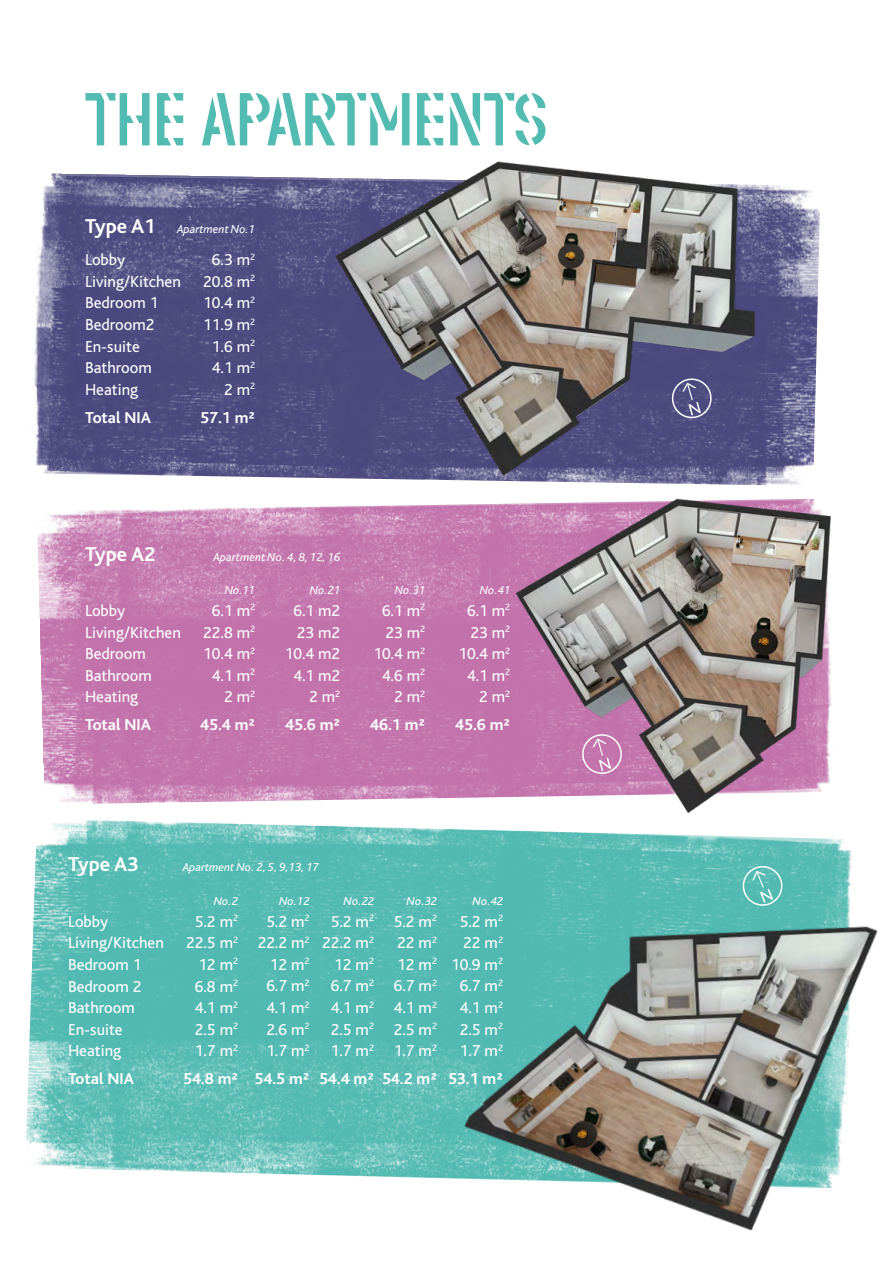
<style>
.page{position:relative;width:893px;height:1263px;background:#fff}
.page>*{position:absolute;margin:0;border:0;box-sizing:border-box;transform-origin:0 0}
.t1{font:75px "Stenciletta";color:#52bbb2}
.t2{font:700 21px "Bliss";color:#fff}
.t3{font:16.5px "Bliss";color:#fff}
.t4{font:700 16.5px "Bliss";color:#fff}
.t5{font:italic 12px "Bliss";color:#fff}
.s1{font-weight:700;font-style:normal;font-size:21px}
</style>
<div class="page">
<img style="left:32px;top:173px;width:788px;height:312px">
<img style="left:37px;top:504px;width:416px;height:300px">
<img style="left:26px;top:820px;width:829px;height:358px">
<img style="left:436px;top:889px;width:442px;height:342px">
<img style="left:453px;top:498px;width:402px;height:333px">
<img style="left:328px;top:161px;width:454px;height:325px">
<svg style="left:581px;top:733px;width:42px;height:42px;background:#cc89b9"></svg>
<svg style="left:670px;top:377px;width:43px;height:43px;background:#686692"></svg>
<svg style="left:741px;top:864px;width:43px;height:43px;background:#6ec4bd"></svg>
<h1 class="t1" style="left:85px;top:80px;width:464px">THE APARTMENTS</h1>
<p class="t5" style="left:85px;top:223px;width:172px"><span class="s1">Type A1</span> Apartment No.1</p>
<p class="t3" style="left:85px;top:251px;width:42px">Lobby</p>
<p class="t3" style="left:212px;top:251px;width:45px">6.3 m<sup>2</sup></p>
<p class="t3" style="left:85px;top:273px;width:97px">Living/Kitchen</p>
<p class="t3" style="left:203px;top:273px;width:53px">20.8 m<sup>2</sup></p>
<p class="t3" style="left:85px;top:294px;width:75px">Bedroom 1</p>
<p class="t3" style="left:203px;top:294px;width:53px">10.4 m<sup>2</sup></p>
<p class="t3" style="left:85px;top:316px;width:71px">Bedroom2</p>
<p class="t3" style="left:203px;top:316px;width:53px">11.9 m<sup>2</sup></p>
<p class="t3" style="left:85px;top:338px;width:56px">En-suite</p>
<p class="t3" style="left:212px;top:338px;width:45px">1.6 m<sup>2</sup></p>
<p class="t3" style="left:85px;top:359px;width:68px">Bathroom</p>
<p class="t3" style="left:212px;top:359px;width:45px">4.1 m<sup>2</sup></p>
<p class="t3" style="left:85px;top:381px;width:55px">Heating</p>
<p class="t3" style="left:224px;top:381px;width:33px">2 m<sup>2</sup></p>
<p class="t4" style="left:85px;top:409px;width:68px">Total NIA</p>
<p class="t4" style="left:200px;top:409px;width:57px">57.1 m²</p>
<p class="t2" style="left:85px;top:543px;width:72px">Type A2</p>
<p class="t5" style="left:213px;top:550px;width:128px">Apartment No. 4, 8, 12, 16</p>
<p class="t5" style="left:225px;top:584px;width:32px">No.11</p>
<p class="t5" style="left:310px;top:584px;width:32px">No.21</p>
<p class="t5" style="left:395px;top:584px;width:32px">No.31</p>
<p class="t5" style="left:480px;top:584px;width:32px">No.41</p>
<p class="t3" style="left:85px;top:602px;width:42px">Lobby</p>
<p class="t3" style="left:212px;top:602px;width:45px">6.1 m<sup>2</sup></p>
<p class="t3" style="left:293px;top:602px;width:48px">6.1 m2</p>
<p class="t3" style="left:382px;top:602px;width:45px">6.1 m<sup>2</sup></p>
<p class="t3" style="left:467px;top:602px;width:45px">6.1 m<sup>2</sup></p>
<p class="t3" style="left:85px;top:623px;width:97px">Living/Kitchen</p>
<p class="t3" style="left:203px;top:623px;width:53px">22.8 m<sup>2</sup></p>
<p class="t3" style="left:297px;top:623px;width:45px">23 m2</p>
<p class="t3" style="left:385px;top:623px;width:41px">23 m<sup>2</sup></p>
<p class="t3" style="left:470px;top:623px;width:41px">23 m<sup>2</sup></p>
<p class="t3" style="left:85px;top:645px;width:62px">Bedroom</p>
<p class="t3" style="left:203px;top:645px;width:53px">10.4 m<sup>2</sup></p>
<p class="t3" style="left:285px;top:645px;width:57px">10.4 m2</p>
<p class="t3" style="left:373px;top:645px;width:53px">10.4 m<sup>2</sup></p>
<p class="t3" style="left:458px;top:645px;width:53px">10.4 m<sup>2</sup></p>
<p class="t3" style="left:85px;top:667px;width:68px">Bathroom</p>
<p class="t3" style="left:212px;top:667px;width:45px">4.1 m<sup>2</sup></p>
<p class="t3" style="left:293px;top:667px;width:48px">4.1 m2</p>
<p class="t3" style="left:382px;top:667px;width:45px">4.6 m<sup>2</sup></p>
<p class="t3" style="left:467px;top:667px;width:45px">4.1 m<sup>2</sup></p>
<p class="t3" style="left:85px;top:688px;width:55px">Heating</p>
<p class="t3" style="left:224px;top:688px;width:33px">2 m<sup>2</sup></p>
<p class="t3" style="left:309px;top:688px;width:33px">2 m<sup>2</sup></p>
<p class="t3" style="left:394px;top:688px;width:33px">2 m<sup>2</sup></p>
<p class="t3" style="left:479px;top:688px;width:33px">2 m<sup>2</sup></p>
<p class="t4" style="left:85px;top:716px;width:68px">Total NIA</p>
<p class="t4" style="left:200px;top:716px;width:57px">45.4 m²</p>
<p class="t4" style="left:285px;top:716px;width:57px">45.6 m²</p>
<p class="t4" style="left:370px;top:716px;width:57px">46.1 m²</p>
<p class="t4" style="left:455px;top:716px;width:57px">45.6 m²</p>
<p class="t2" style="left:68px;top:853px;width:72px">Type A3</p>
<p class="t5" style="left:183px;top:861px;width:138px">Apartment No. 2, 5, 9,13, 17</p>
<p class="t5" style="left:214px;top:895px;width:26px">No.2</p>
<p class="t5" style="left:279px;top:895px;width:32px">No.12</p>
<p class="t5" style="left:344px;top:895px;width:32px">No.22</p>
<p class="t5" style="left:407px;top:895px;width:32px">No.32</p>
<p class="t5" style="left:473px;top:895px;width:32px">No.42</p>
<p class="t3" style="left:68px;top:912px;width:42px">Lobby</p>
<p class="t3" style="left:195px;top:912px;width:45px">5.2 m<sup>2</sup></p>
<p class="t3" style="left:266px;top:912px;width:45px">5.2 m<sup>2</sup></p>
<p class="t3" style="left:331px;top:912px;width:108px">5.2 m<sup>2</sup> 5.2 m<sup>2</sup></p>
<p class="t3" style="left:460px;top:912px;width:45px">5.2 m<sup>2</sup></p>
<p class="t3" style="left:68px;top:934px;width:97px">Living/Kitchen</p>
<p class="t3" style="left:186px;top:934px;width:189px">22.5 m<sup>2</sup> 22.2 m<sup>2</sup> 22.2 m<sup>2</sup></p>
<p class="t3" style="left:397px;top:934px;width:41px">22 m<sup>2</sup></p>
<p class="t3" style="left:463px;top:934px;width:41px">22 m<sup>2</sup></p>
<p class="t3" style="left:68px;top:956px;width:75px">Bedroom 1</p>
<p class="t3" style="left:198px;top:956px;width:41px">12 m<sup>2</sup></p>
<p class="t3" style="left:270px;top:956px;width:41px">12 m<sup>2</sup></p>
<p class="t3" style="left:334px;top:956px;width:41px">12 m<sup>2</sup></p>
<p class="t3" style="left:397px;top:956px;width:107px">12 m<sup>2</sup> 10.9 m<sup>2</sup></p>
<p class="t3" style="left:68px;top:977px;width:75px">Bedroom 2</p>
<p class="t3" style="left:195px;top:977px;width:45px">6.8 m<sup>2</sup></p>
<p class="t3" style="left:266px;top:977px;width:45px">6.7 m<sup>2</sup></p>
<p class="t3" style="left:331px;top:977px;width:108px">6.7 m<sup>2</sup> 6.7 m<sup>2</sup></p>
<p class="t3" style="left:460px;top:977px;width:45px">6.7 m<sup>2</sup></p>
<p class="t3" style="left:68px;top:999px;width:68px">Bathroom</p>
<p class="t3" style="left:195px;top:999px;width:45px">4.1 m<sup>2</sup></p>
<p class="t3" style="left:266px;top:999px;width:45px">4.1 m<sup>2</sup></p>
<p class="t3" style="left:331px;top:999px;width:108px">4.1 m<sup>2</sup> 4.1 m<sup>2</sup></p>
<p class="t3" style="left:460px;top:999px;width:45px">4.1 m<sup>2</sup></p>
<p class="t3" style="left:68px;top:1021px;width:56px">En-suite</p>
<p class="t3" style="left:195px;top:1021px;width:45px">2.5 m<sup>2</sup></p>
<p class="t3" style="left:266px;top:1021px;width:45px">2.6 m<sup>2</sup></p>
<p class="t3" style="left:331px;top:1021px;width:108px">2.5 m<sup>2</sup> 2.5 m<sup>2</sup></p>
<p class="t3" style="left:460px;top:1021px;width:45px">2.5 m<sup>2</sup></p>
<p class="t3" style="left:68px;top:1042px;width:55px">Heating</p>
<p class="t3" style="left:195px;top:1042px;width:45px">1.7 m<sup>2</sup></p>
<p class="t3" style="left:266px;top:1042px;width:45px">1.7 m<sup>2</sup></p>
<p class="t3" style="left:331px;top:1042px;width:108px">1.7 m<sup>2</sup> 1.7 m<sup>2</sup></p>
<p class="t3" style="left:460px;top:1042px;width:45px">1.7 m<sup>2</sup></p>
<p class="t4" style="left:68px;top:1070px;width:68px">Total NIA</p>
<p class="t4" style="left:183px;top:1070px;width:321px">54.8 m² 54.5 m² 54.4 m² 54.2 m² 53.1 m²</p>
</div>
